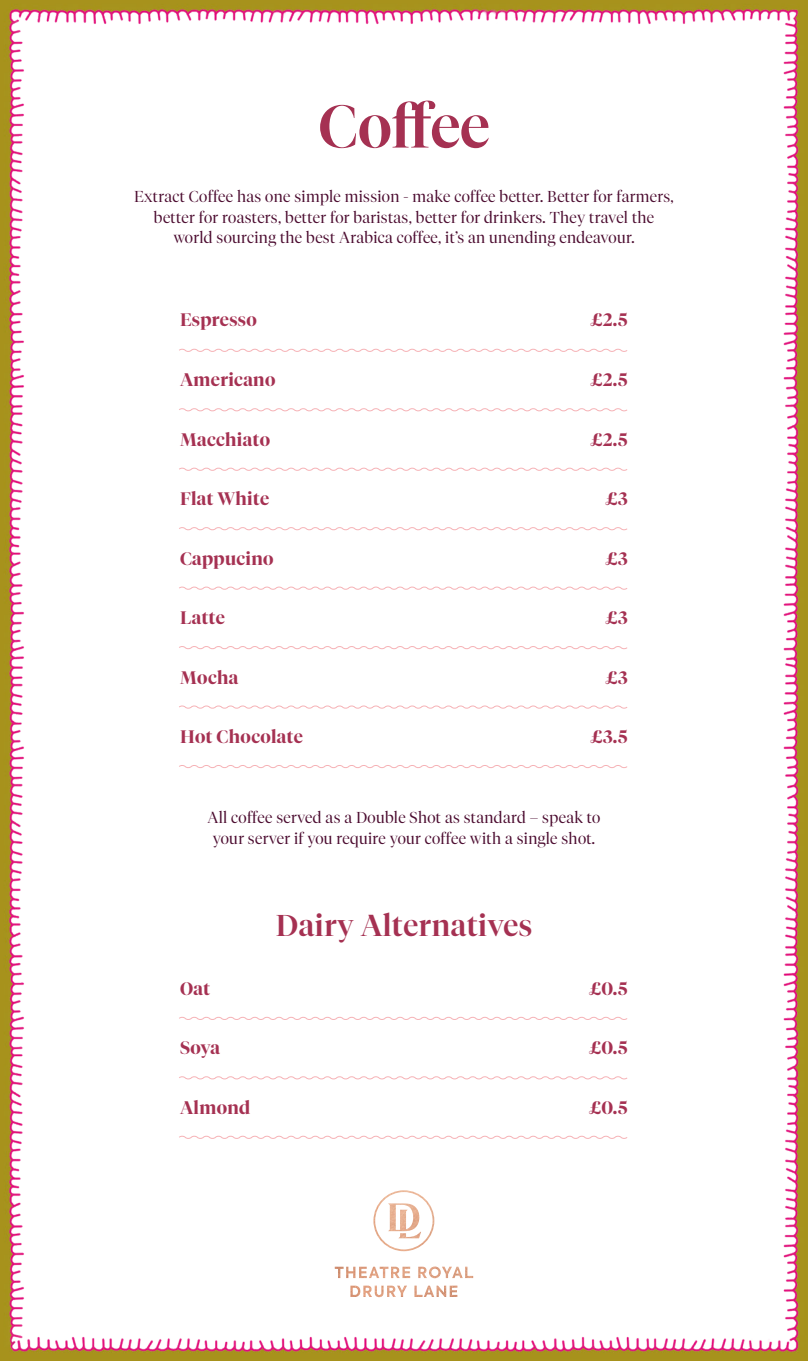
<style>
.page{position:relative;width:808px;height:1361px;background:#fff}
.page>*{position:absolute;margin:0;border:0;box-sizing:border-box;transform-origin:0 0}
.t1{font:500 60px "Tiempos Fine";color:#a53152}
.t2{font:500 30px "Tiempos Fine";letter-spacing:.02em;color:#a53152}
.t3{font:600 18px "Tiempos Fine";letter-spacing:.02em;color:#a53152}
.t4{font:300 15.75px/20.4px "Tiempos Fine";letter-spacing:.02em;color:#4b0b2f;text-align:center}
</style>
<div class="page">
<img style="left:0;top:0;width:808px;height:1361px">
<svg style="left:178px;top:348px;width:450px;height:5px"></svg>
<svg style="left:178px;top:407px;width:450px;height:5px"></svg>
<svg style="left:178px;top:467px;width:450px;height:5px"></svg>
<svg style="left:178px;top:526px;width:450px;height:5px"></svg>
<svg style="left:178px;top:585px;width:450px;height:6px"></svg>
<svg style="left:178px;top:645px;width:450px;height:5px"></svg>
<svg style="left:178px;top:704px;width:450px;height:5px"></svg>
<svg style="left:178px;top:764px;width:450px;height:5px"></svg>
<svg style="left:178px;top:1016px;width:450px;height:5px"></svg>
<svg style="left:178px;top:1075px;width:450px;height:5px"></svg>
<svg style="left:178px;top:1134px;width:450px;height:6px"></svg>
<img style="left:335px;top:1190px;width:138px;height:107px">
<h1 class="t1" style="left:318px;top:90px;width:173px">Coffee</h1>
<p class="t4" style="left:134px;top:186px;width:541px">Extract Coffee has one simple mission - make coffee better. Better for farmers, better for roasters, better for baristas, better for drinkers. They travel the world sourcing the best Arabica coffee, it’s an unending endeavour.</p>
<p class="t3" style="left:180px;top:309px;width:78px">Espresso</p>
<p class="t3" style="left:590px;top:309px;width:39px">£2.5</p>
<p class="t3" style="left:180px;top:369px;width:97px">Americano</p>
<p class="t3" style="left:590px;top:369px;width:39px">£2.5</p>
<p class="t3" style="left:180px;top:428px;width:92px">Macchiato</p>
<p class="t3" style="left:590px;top:428px;width:39px">£2.5</p>
<p class="t3" style="left:180px;top:488px;width:91px">Flat White</p>
<p class="t3" style="left:605px;top:488px;width:24px">£3</p>
<p class="t3" style="left:180px;top:547px;width:95px">Cappucino</p>
<p class="t3" style="left:605px;top:547px;width:24px">£3</p>
<p class="t3" style="left:180px;top:607px;width:46px">Latte</p>
<p class="t3" style="left:605px;top:607px;width:24px">£3</p>
<p class="t3" style="left:180px;top:666px;width:60px">Mocha</p>
<p class="t3" style="left:605px;top:666px;width:24px">£3</p>
<p class="t3" style="left:180px;top:726px;width:124px">Hot Chocolate</p>
<p class="t3" style="left:591px;top:726px;width:38px">£3.5</p>
<p class="t4" style="left:207px;top:807px;width:394px">All coffee served as a Double Shot as standard – speak to your server if you require your coffee with a single shot.</p>
<h2 class="t2" style="left:276px;top:907px;width:258px">Dairy Alternatives</h2>
<p class="t3" style="left:180px;top:977px;width:31px">Oat</p>
<p class="t3" style="left:589px;top:977px;width:40px">£0.5</p>
<p class="t3" style="left:180px;top:1037px;width:42px">Soya</p>
<p class="t3" style="left:589px;top:1037px;width:40px">£0.5</p>
<p class="t3" style="left:180px;top:1096px;width:72px">Almond</p>
<p class="t3" style="left:589px;top:1096px;width:40px">£0.5</p>
</div>
